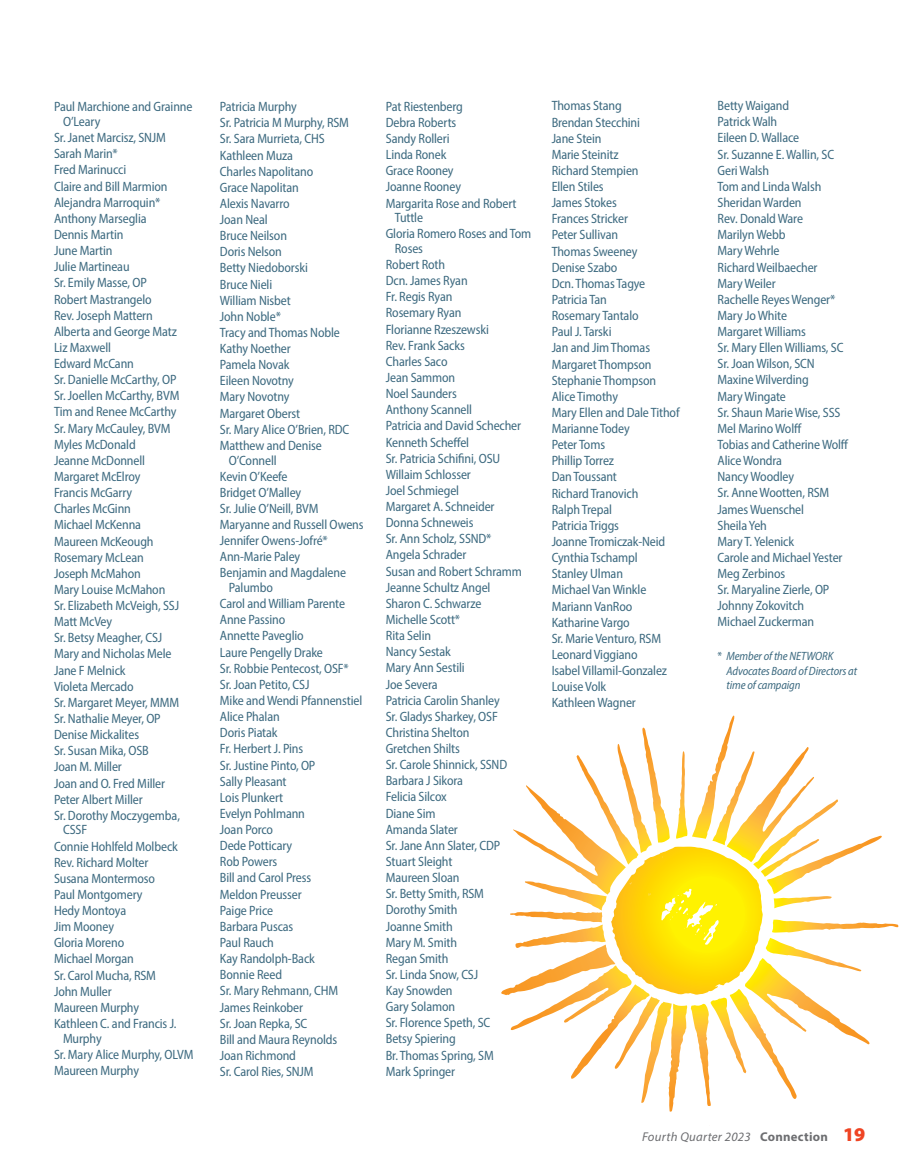
<style>
.page{position:relative;width:906px;height:1176px;background:#fff}
.page>*{position:absolute;margin:0;border:0;box-sizing:border-box;transform-origin:0 0}
.t1{font:semi-condensed 13.5px/16px "Myriad Pro";letter-spacing:-.01em;color:#3d6a80}
.t2{font:italic 12.75px "Myriad Pro";letter-spacing:.02em;color:#6d6e71}
.t3{font:italic semi-condensed 12px/14.7px "Myriad Pro";letter-spacing:-.01em;color:#3d6a80}
.s1{font-style:normal}
.s2{font-weight:700;font-style:normal}
.s3{font-weight:900;font-style:normal;font-size:19.5px;color:#ef4423}
</style>
<div class="page">
<svg style="left:501px;top:715px;width:396px;height:396px"></svg>
<p class="t1" style="left:63px;top:99px;width:131px;line-height:14.5px;text-indent:-9px">Paul Marchione and Grainne<br>O’Leary</p>
<p class="t1" style="left:54px;top:129px;width:127px">Sr. Janet Marcisz, SNJM<br>Sarah Marin*<br>Fred Marinucci<br>Claire and Bill Marmion<br>Alejandra Marroquin*<br>Anthony Marseglia<br>Dennis Martin<br>June Martin<br>Julie Martineau<br>Sr. Emily Masse, OP<br>Robert Mastrangelo<br>Rev. Joseph Mattern<br>Alberta and George Matz<br>Liz Maxwell<br>Edward McCann<br>Sr. Danielle McCarthy, OP<br>Sr. Joellen McCarthy, BVM<br>Tim and Renee McCarthy<br>Sr. Mary McCauley, BVM<br>Myles McDonald<br>Jeanne McDonnell<br>Margaret McElroy<br>Francis McGarry<br>Charles McGinn<br>Michael McKenna<br>Maureen McKeough<br>Rosemary McLean<br>Joseph McMahon<br>Mary Louise McMahon<br>Sr. Elizabeth McVeigh, SSJ<br>Matt McVey<br>Sr. Betsy Meagher, CSJ<br>Mary and Nicholas Mele<br>Jane F Melnick<br>Violeta Mercado<br>Sr. Margaret Meyer, MMM<br>Sr. Nathalie Meyer, OP<br>Denise Mickalites<br>Sr. Susan Mika, OSB<br>Joan M. Miller<br>Joan and O. Fred Miller<br>Peter Albert Miller<br>Sr. Dorothy Moczygemba,</p>
<p class="t1" style="left:54px;top:821px;width:125px;text-indent:9px">CSSF<br>Connie Hohlfeld Molbeck<br>Rev. Richard Molter<br>Susana Montermoso<br>Paul Montgomery<br>Hedy Montoya<br>Jim Mooney<br>Gloria Moreno<br>Michael Morgan<br>Sr. Carol Mucha, RSM<br>John Muller<br>Maureen Murphy<br>Kathleen C. and Francis J.</p>
<p class="t1" style="left:54px;top:1029px;width:141px;text-indent:9px">Murphy<br>Sr. Mary Alice Murphy, OLVM<br>Maureen Murphy</p>
<p class="t1" style="left:220px;top:98px;width:131px">Patricia Murphy<br>Sr. Patricia M Murphy, RSM<br>Sr. Sara Murrieta, CHS<br>Kathleen Muza<br>Charles Napolitano<br>Grace Napolitan<br>Alexis Navarro<br>Joan Neal<br>Bruce Neilson<br>Doris Nelson<br>Betty Niedoborski<br>Bruce Nieli<br>William Nisbet<br>John Noble*<br>Tracy and Thomas Noble<br>Kathy Noether<br>Pamela Novak<br>Eileen Novotny<br>Mary Novotny<br>Margaret Oberst<br>Sr. Mary Alice O’Brien, RDC<br>Matthew and Denise</p>
<p class="t1" style="left:220px;top:451px;width:145px;text-indent:9px">O’Connell<br>Kevin O’Keefe<br>Bridget O’Malley<br>Sr. Julie O’Neill, BVM<br>Maryanne and Russell Owens<br>Jennifer Owens-Jofré*<br>Ann-Marie Paley<br>Benjamin and Magdalene</p>
<p class="t1" style="left:220px;top:579px;width:144px;text-indent:9px">Palumbo<br>Carol and William Parente<br>Anne Passino<br>Annette Paveglio<br>Laure Pengelly Drake<br>Sr. Robbie Pentecost, OSF*<br>Sr. Joan Petito, CSJ<br>Mike and Wendi Pfannenstiel<br>Alice Phalan<br>Doris Piatak<br>Fr. Herbert J. Pins<br>Sr. Justine Pinto, OP<br>Sally Pleasant<br>Lois Plunkert<br>Evelyn Pohlmann<br>Joan Porco<br>Dede Potticary<br>Rob Powers<br>Bill and Carol Press<br>Meldon Preusser<br>Paige Price<br>Barbara Puscas<br>Paul Rauch<br>Kay Randolph-Back<br>Bonnie Reed<br>Sr. Mary Rehmann, CHM<br>James Reinkober<br>Sr. Joan Repka, SC<br>Bill and Maura Reynolds<br>Joan Richmond<br>Sr. Carol Ries, SNJM</p>
<p class="t1" style="left:385px;top:98px;width:132px">Pat Riestenberg<br>Debra Roberts<br>Sandy Rolleri<br>Linda Ronek<br>Grace Rooney<br>Joanne Rooney<br>Margarita Rose and Robert</p>
<p class="t1" style="left:385px;top:209px;width:147px;text-indent:9px">Tuttle<br>Gloria Romero Roses and Tom</p>
<p class="t1" style="left:385px;top:240px;width:137px;text-indent:9px">Roses<br>Robert Roth<br>Dcn. James Ryan<br>Fr. Regis Ryan<br>Rosemary Ryan<br>Florianne Rzeszewski<br>Rev. Frank Sacks<br>Charles Saco<br>Jean Sammon<br>Noel Saunders<br>Anthony Scannell<br>Patricia and David Schecher<br>Kenneth Scheffel<br>Sr. Patricia Schifini, OSU<br>Willaim Schlosser<br>Joel Schmiegel<br>Margaret A. Schneider<br>Donna Schneweis<br>Sr. Ann Scholz, SSND*<br>Angela Schrader<br>Susan and Robert Schramm<br>Jeanne Schultz Angel<br>Sharon C. Schwarze<br>Michelle Scott*<br>Rita Selin<br>Nancy Sestak<br>Mary Ann Sestili<br>Joe Severa<br>Patricia Carolin Shanley<br>Sr. Gladys Sharkey, OSF<br>Christina Shelton<br>Gretchen Shilts<br>Sr. Carole Shinnick, SSND<br>Barbara J Sikora<br>Felicia Silcox<br>Diane Sim<br>Amanda Slater<br>Sr. Jane Ann Slater, CDP<br>Stuart Sleight<br>Maureen Sloan<br>Sr. Betty Smith, RSM<br>Dorothy Smith<br>Joanne Smith<br>Mary M. Smith<br>Regan Smith<br>Sr. Linda Snow, CSJ<br>Kay Snowden<br>Gary Solamon<br>Sr. Florence Speth, SC<br>Betsy Spiering<br>Br. Thomas Spring, SM<br>Mark Springer</p>
<p class="t1" style="left:551px;top:98px;width:129px">Thomas Stang<br>Brendan Stecchini<br>Jane Stein<br>Marie Steinitz<br>Richard Stempien<br>Ellen Stiles<br>James Stokes<br>Frances Stricker<br>Peter Sullivan<br>Thomas Sweeney<br>Denise Szabo<br>Dcn. Thomas Tagye<br>Patricia Tan<br>Rosemary Tantalo<br>Paul J. Tarski<br>Jan and Jim Thomas<br>Margaret Thompson<br>Stephanie Thompson<br>Alice Timothy<br>Mary Ellen and Dale Tithof<br>Marianne Todey<br>Peter Toms<br>Phillip Torrez<br>Dan Toussant<br>Richard Tranovich<br>Ralph Trepal<br>Patricia Triggs<br>Joanne Tromiczak-Neid<br>Cynthia Tschampl<br>Stanley Ulman<br>Michael Van Winkle<br>Mariann VanRoo<br>Katharine Vargo<br>Sr. Marie Venturo, RSM<br>Leonard Viggiano<br>Isabel Villamil-Gonzalez<br>Louise Volk<br>Kathleen Wagner</p>
<p class="t1" style="left:717px;top:97px;width:132px">Betty Waigand<br>Patrick Walh<br>Eileen D. Wallace<br>Sr. Suzanne E. Wallin, SC<br>Geri Walsh<br>Tom and Linda Walsh<br>Sheridan Warden<br>Rev. Donald Ware<br>Marilyn Webb<br>Mary Wehrle<br>Richard Weilbaecher<br>Mary Weiler<br>Rachelle Reyes Wenger*<br>Mary Jo White<br>Margaret Williams<br>Sr. Mary Ellen Williams, SC<br>Sr. Joan Wilson, SCN<br>Maxine Wilverding<br>Mary Wingate<br>Sr. Shaun Marie Wise, SSS<br>Mel Marino Wolff<br>Tobias and Catherine Wolff<br>Alice Wondra<br>Nancy Woodley<br>Sr. Anne Wootten, RSM<br>James Wuenschel<br>Sheila Yeh<br>Mary T. Yelenick<br>Carole and Michael Yester<br>Meg Zerbinos<br>Sr. Maryaline Zierle, OP<br>Johnny Zokovitch<br>Michael Zuckerman</p>
<p class="t3" style="left:726px;top:648px;width:132px;text-indent:-9px"><span class="s1">*</span> Member of the NETWORK<br>Advocates Board of Directors at time of campaign</p>
<p class="t2" style="left:641px;top:1128px;width:225px">Fourth Quarter 2023 <span class="s2">Connection</span> <span class="s3">19</span></p>
</div>
